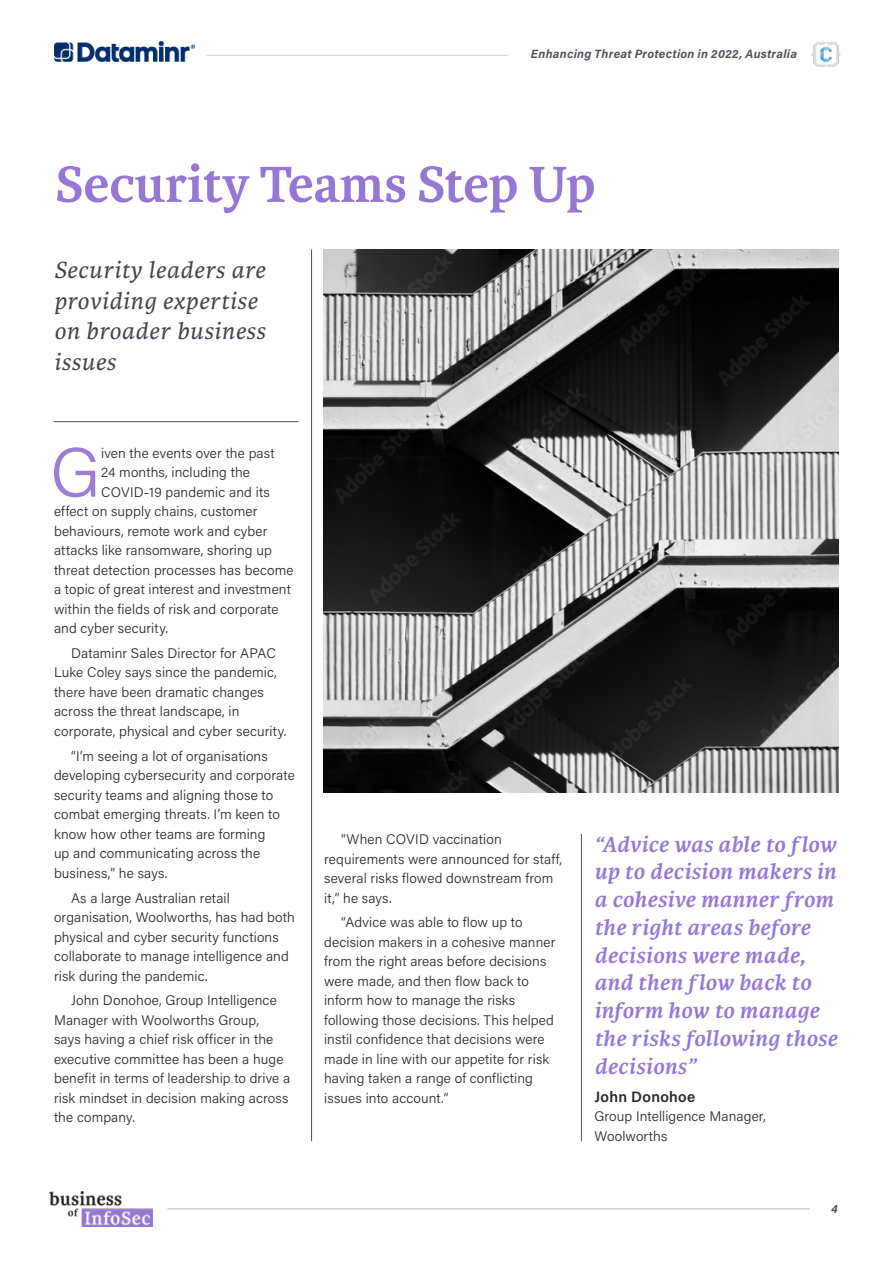
<style>
.page{position:relative;width:893px;height:1263px;background:#fff}
.page>*{position:absolute;margin:0;border:0;box-sizing:border-box;transform-origin:0 0}
.t1{font:300 69.75px "Acumin Pro";color:#9a7fd5}
.t2{font:700 54px "Karmina";color:#9578d3}
.t3{font:italic 24.75px/30.8px "Karmina";letter-spacing:.03em;color:#3e454e}
.t4{font:italic 700 23.25px/27.8px "Karmina";letter-spacing:.015em;color:#9578d3}
.t5{font:600 15px "Acumin Pro";letter-spacing:.02em;color:#282827}
.t6{font:300 13.8px/19.5px "Acumin Pro";letter-spacing:.01em;color:#282827}
.t7{font:italic 700 12px "Acumin Pro";letter-spacing:.025em;color:#4e535c}
</style>
<div class="page">
<hr style="left:168px;top:1208px;width:642px;height:1px;background:#b5b4b4">
<img style="left:49px;top:1191px;width:104px;height:35px">
<img style="left:811px;top:42px;width:30px;height:25px">
<img style="left:54px;top:41px;width:141px;height:21px">
<hr style="left:207px;top:55px;width:301px;height:1px;background:#dad8d8">
<img style="left:323px;top:249px;width:516px;height:543px">
<hr style="left:54px;top:421px;width:245px;height:1px;background:#4e535c">
<hr style="left:581px;top:834px;width:1px;height:307px;background:#4e535c">
<hr style="left:311px;top:249px;width:1px;height:892px;background:#4e535c">
<p class="t7" style="left:531px;top:45px;width:268px">Enhancing Threat Protection in 2022, Australia</p>
<h2 class="t2" style="left:55px;top:154px;width:542px">Security Teams Step Up</h2>
<h3 class="t3" style="left:54px;top:255px;width:213px">Security leaders are providing expertise on broader business issues</h3>
<h1 class="t1" style="left:50px;top:424px;width:52px">G</h1>
<p class="t6" style="left:101px;top:443px;width:175px">iven the events over the past</p>
<p class="t6" style="left:101px;top:462px;width:150px">24 months, including the</p>
<p class="t6" style="left:101px;top:482px;width:170px">COVID-19 pandemic and its</p>
<p class="t6" style="left:54px;top:501px;width:205px">effect on supply chains, customer</p>
<p class="t6" style="left:54px;top:521px;width:215px">behaviours, remote work and cyber</p>
<p class="t6" style="left:54px;top:540px;width:219px">attacks like ransomware, shoring up</p>
<p class="t6" style="left:54px;top:560px;width:241px">threat detection processes has become</p>
<p class="t6" style="left:54px;top:579px;width:238px">a topic of great interest and investment</p>
<p class="t6" style="left:54px;top:599px;width:226px">within the fields of risk and corporate</p>
<p class="t6" style="left:54px;top:618px;width:116px">and cyber security.</p>
<p class="t6" style="left:54px;top:643px;width:234px;text-indent:17px">Dataminr Sales Director for APAC Luke Coley says since the pandemic, there have been dramatic changes across the threat landscape, in corporate, physical and cyber security.</p>
<p class="t6" style="left:54px;top:746px;width:242px;text-indent:17px">“I’m seeing a lot of organisations developing cybersecurity and corporate security teams and aligning those to combat emerging threats. I’m keen to know how other teams are forming<br>up and communicating across the business,” he says.</p>
<p class="t6" style="left:54px;top:887px;width:242px;text-indent:17px">As a large Australian retail organisation, Woolworths, has had both physical and cyber security functions collaborate to manage intelligence and risk during the pandemic.</p>
<p class="t6" style="left:54px;top:990px;width:238px;text-indent:17px">John Donohoe, Group Intelligence Manager with Woolworths Group,<br>says having a chief risk officer in the executive committee has been a huge benefit in terms of leadership to drive a risk mindset in decision making across the company.</p>
<p class="t6" style="left:324px;top:829px;width:240px;text-indent:17px">“When COVID vaccination requirements were announced for staff, several risks flowed downstream from it,” he says.</p>
<p class="t6" style="left:324px;top:912px;width:233px;text-indent:17px">“Advice was able to flow up to decision makers in a cohesive manner from the right areas before decisions were made, and then flow back to inform how to manage the risks following those decisions. This helped instil confidence that decisions were made in line with our appetite for risk having taken a range of conflicting issues into account.”</p>
<h3 class="t4" style="left:594px;top:830px;width:245px">“Advice was able to flow up to decision makers in a cohesive manner from the right areas before decisions were made, and then flow back to inform how to manage the risks following those decisions”</h3>
<p class="t5" style="left:594px;top:1086px;width:103px">John Donohoe</p>
<p class="t6" style="left:594px;top:1106px;width:173px">Group Intelligence Manager,<br>Woolworths</p>
<p class="t7" style="left:831px;top:1200px;width:8px">4</p>
</div>
